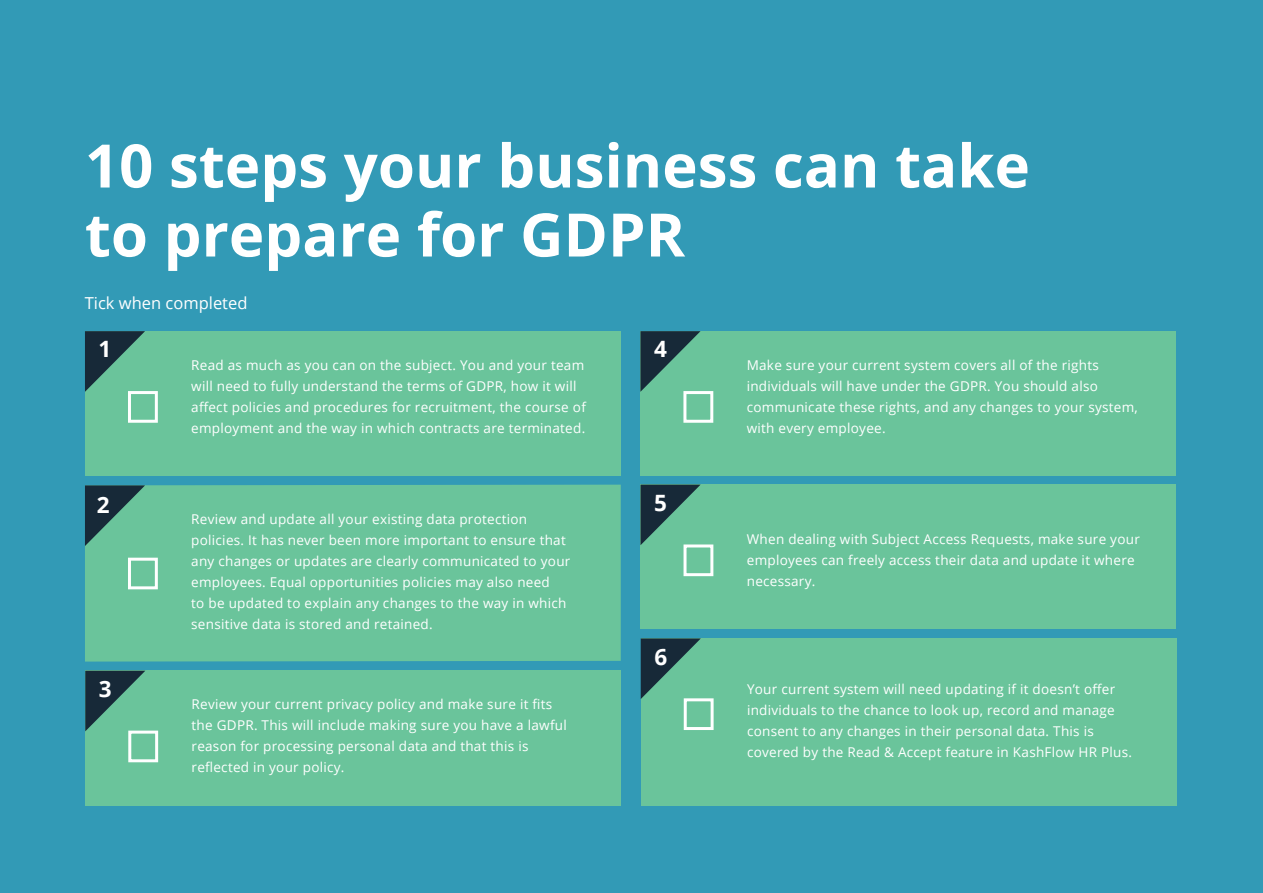
<style>
.page{position:relative;width:1263px;height:893px;background:#329ab6}
.page>*{position:absolute;margin:0;border:0;box-sizing:border-box;transform-origin:0 0}
.t1{font:700 60px/69px "Open Sans";color:#fff}
.t2{font:700 22.5px "Open Sans";color:#fff}
.t3{font:16.5px "Open Sans";color:#fff}
.t4{font:13.5px/21px "Open Sans";letter-spacing:.02em;color:#fff}
</style>
<div class="page">
<div style="left:85px;top:331px;width:536px;height:144px;background:#6ac49b"></div>
<div style="left:128px;top:391px;width:30px;height:32px;border:3px solid #fff"></div>
<svg style="left:85px;top:331px;width:60px;height:61px"></svg>
<div style="left:85px;top:485px;width:536px;height:177px;background:#6ac49b"></div>
<div style="left:128px;top:558px;width:30px;height:31px;border:3px solid #fff"></div>
<svg style="left:85px;top:485px;width:60px;height:61px;background:#407669"></svg>
<div style="left:85px;top:671px;width:536px;height:135px;background:#6ac49b"></div>
<div style="left:128px;top:731px;width:30px;height:31px;border:3px solid #fff"></div>
<svg style="left:85px;top:671px;width:60px;height:60px"></svg>
<div style="left:640px;top:331px;width:536px;height:144px;background:#6ac49b"></div>
<div style="left:683px;top:391px;width:30px;height:32px;border:3px solid #fff"></div>
<svg style="left:640px;top:331px;width:60px;height:61px"></svg>
<div style="left:641px;top:638px;width:535px;height:168px;background:#6ac49b"></div>
<div style="left:684px;top:698px;width:30px;height:32px;border:3px solid #fff"></div>
<svg style="left:641px;top:638px;width:60px;height:61px"></svg>
<div style="left:640px;top:485px;width:536px;height:144px;background:#6ac49b"></div>
<div style="left:683px;top:544px;width:30px;height:32px;border:3px solid #fff"></div>
<svg style="left:640px;top:485px;width:61px;height:60px"></svg>
<h1 class="t1" style="left:85px;top:130px;width:947px">10 steps your business can take to prepare for GDPR</h1>
<p class="t3" style="left:85px;top:292px;width:164px">Tick when completed</p>
<h2 class="t2" style="left:99px;top:333px;width:14px">1</h2>
<h2 class="t2" style="left:97px;top:489px;width:14px">2</h2>
<h2 class="t2" style="left:99px;top:673px;width:14px">3</h2>
<p class="t4" style="left:191px;top:354px;width:396px">Read as much as you can on the subject. You and your team will need to fully understand the terms of GDPR, how it will affect policies and procedures for recruitment, the course of employment and the way in which contracts are terminated.</p>
<p class="t4" style="left:191px;top:508px;width:381px">Review and update all your existing data protection policies. It has never been more important to ensure that any changes or updates are clearly communicated to your employees. Equal opportunities policies may also need<br>to be updated to explain any changes to the way in which sensitive data is stored and retained.</p>
<p class="t4" style="left:192px;top:693px;width:377px">Review your current privacy policy and make sure it fits the GDPR. This will include making sure you have a lawful reason for processing personal data and that this is reflected in your policy.</p>
<h2 class="t2" style="left:654px;top:333px;width:14px">4</h2>
<h2 class="t2" style="left:654px;top:487px;width:14px">5</h2>
<h2 class="t2" style="left:654px;top:641px;width:14px">6</h2>
<p class="t4" style="left:747px;top:354px;width:393px">Make sure your current system covers all of the rights individuals will have under the GDPR. You should also communicate these rights, and any changes to your system, with every employee.</p>
<p class="t4" style="left:747px;top:528px;width:394px">When dealing with Subject Access Requests, make sure your employees can freely access their data and update it where necessary.</p>
<p class="t4" style="left:747px;top:678px;width:386px">Your current system will need updating if it doesn’t offer individuals to the chance to look up, record and manage consent to any changes in their personal data. This is covered by the Read &amp; Accept feature in KashFlow HR Plus.</p>
</div>
